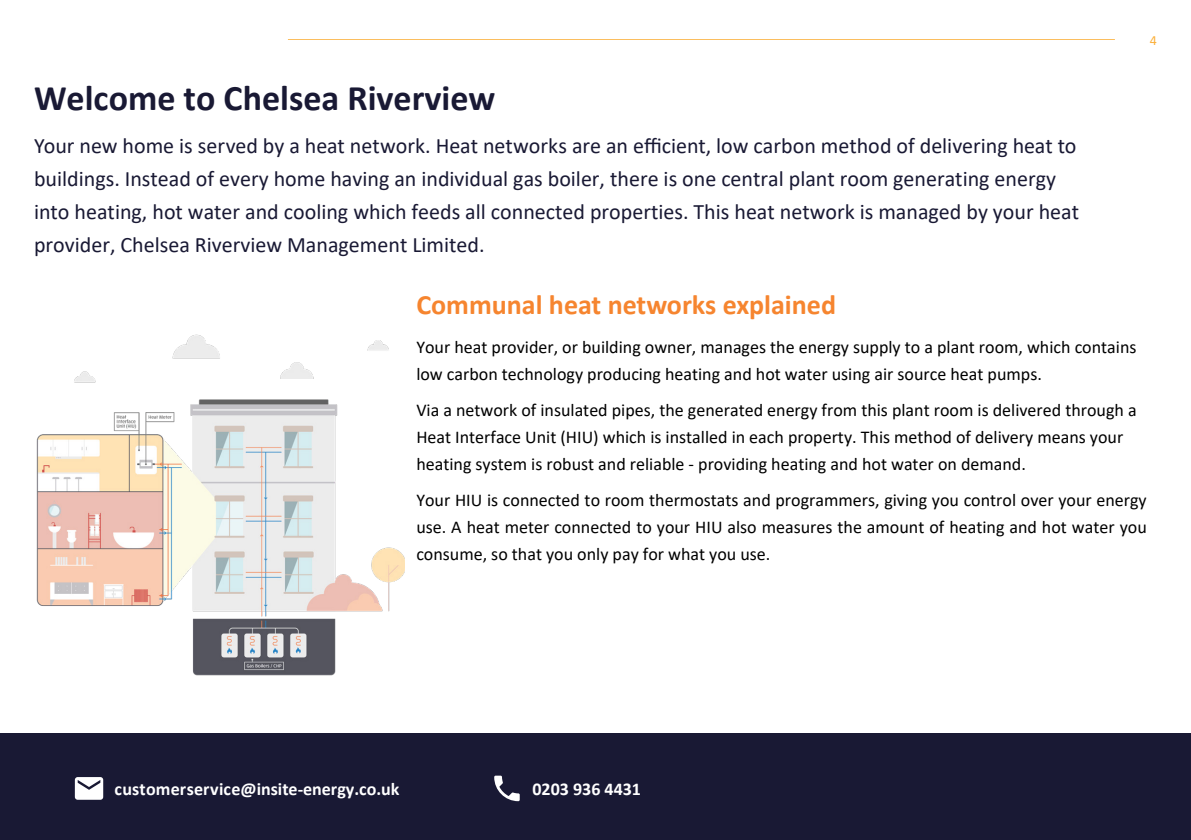
<style>
.page{position:relative;width:1191px;height:840px;background:#fff}
.page>*{position:absolute;margin:0;border:0;box-sizing:border-box;transform-origin:0 0}
.t1{font:700 36px "Calibri";color:#191934}
.t2{font:700 28px "Calibri";color:#f6852f}
.t3{font:22px/33px "Calibri";color:#191934}
.t4{font:18px/27px "Calibri";color:#000}
.t5{font:700 18px "Calibri";color:#fff}
.t6{font:14px "Calibri";color:#fbb03b}
</style>
<div class="page">
<hr style="left:288px;top:39px;width:827px;height:1px;background:#fbb03b">
<div style="left:0;top:732px;width:1191px;height:107px;background:#191934"></div>
<svg style="left:494px;top:775px;width:26px;height:25px"></svg>
<svg style="left:75px;top:777px;width:28px;height:22px"></svg>
<img style="left:36px;top:334px;width:368px;height:342px">
<p class="t6" style="left:1149px;top:30px;width:9px">4</p>
<h1 class="t1" style="left:34px;top:73px;width:463px">Welcome to Chelsea Riverview</h1>
<p class="t3" style="left:34px;top:128px;width:1046px">Your new home is served by a heat network. Heat networks are an efficient, low carbon method of delivering heat to buildings. Instead of every home having an individual gas boiler, there is one central plant room generating energy into heating, hot water and cooling which feeds all connected properties. This heat network is managed by your heat provider, Chelsea Riverview Management Limited.</p>
<h2 class="t2" style="left:416px;top:284px;width:421px">Communal heat networks explained</h2>
<p class="t4" style="left:416px;top:333px;width:721px">Your heat provider, or building owner, manages the energy supply to a plant room, which contains low carbon technology producing heating and hot water using air source heat pumps.</p>
<p class="t4" style="left:416px;top:396px;width:722px">Via a network of insulated pipes, the generated energy from this plant room is delivered through a<br>Heat Interface Unit (HIU) which is installed in each property. This method of delivery means your heating system is robust and reliable - providing heating and hot water on demand.</p>
<p class="t4" style="left:416px;top:485px;width:732px;text-align:justify">Your HIU is connected to room thermostats and programmers, giving you control over your energy use. A heat meter connected to your HIU also measures the amount of heating and hot water you consume, so that you only pay for what you use.</p>
<p class="t5" style="left:115px;top:776px;width:286px">customerservice@insite-energy.co.uk</p>
<p class="t5" style="left:532px;top:776px;width:110px">0203 936 4431</p>
</div>
